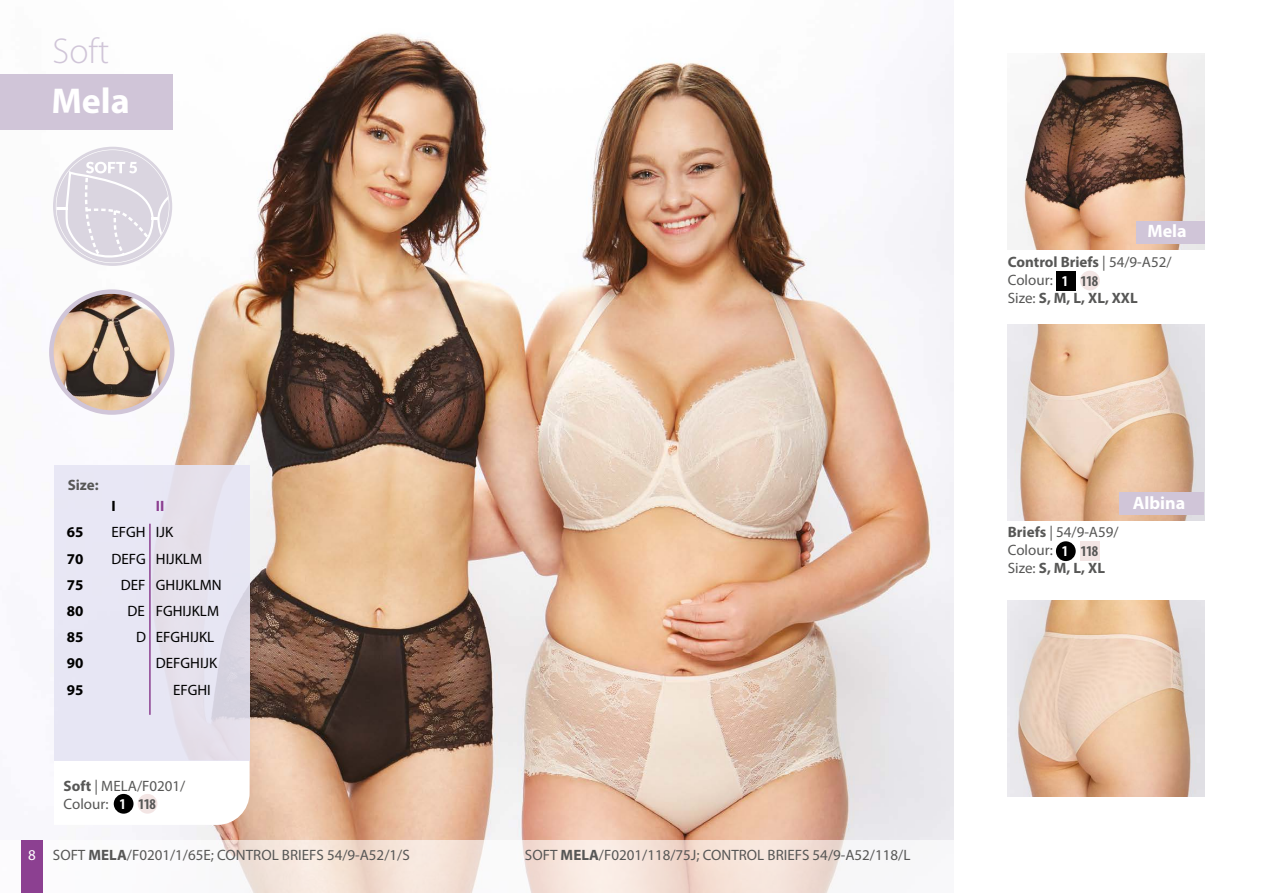
<style>
.page{position:relative;width:1263px;height:893px;background:#fff}
.page>*{position:absolute;margin:0;border:0;box-sizing:border-box;transform-origin:0 0}
.t1{font:300 36px "Myriad Pro";color:#d0c5d8}
.t2{font:700 36px "Myriad Pro";color:#fff}
.t3{font:700 18px "Myriad Pro";color:#fff}
.t4{font:15px/18px "Myriad Pro";color:#575756}
.t5{font:15px "Myriad Pro";color:#000}
.t6{font:700 15px/18px "Myriad Pro";color:#575756}
.t7{font:700 15px "Myriad Pro";color:#000}
.t8{font:700 condensed 15px "Myriad Pro";letter-spacing:-.05em;color:#575756}
.t9{font:700 15px "Myriad Pro";color:#8c4091}
.s1{font-weight:700}
.s2{color:#fff}
.s3{font-weight:400}
</style>
<div class="page">
<img style="left:21px;top:33px;width:933px;height:808px">
<div style="left:0;top:74px;width:172px;height:56px;background:#d0c5d8"></div>
<img style="left:1008px;top:53px;width:196px;height:196px">
<img style="left:1008px;top:600px;width:196px;height:197px">
<div style="left:1080px;top:271px;width:20px;height:19px;background:#f3e5e4;border-radius:50%"></div>
<div style="left:1056px;top:271px;width:20px;height:19px;background:#000"></div>
<svg style="left:222px;top:841px;width:624px;height:52px;fill:#f6e4db"></svg>
<div style="left:21px;top:841px;width:22px;height:52px;background:#8c4091"></div>
<svg style="left:56px;top:149px;width:113px;height:114px"></svg>
<svg style="left:54px;top:761px;width:196px;height:64px"></svg>
<div style="left:54px;top:466px;width:196px;height:295px;background:#e6e5f4"></div>
<hr style="left:149px;top:524px;width:2px;height:191px;background:#8c4091">
<div style="left:114px;top:794px;width:20px;height:20px;background:#000;border-radius:50%"></div>
<div style="left:138px;top:794px;width:19px;height:20px;background:#f3e5e4;border-radius:50%"></div>
<img style="left:1008px;top:325px;width:196px;height:196px">
<img style="left:51px;top:292px;width:121px;height:120px;border-radius:60px">
<div style="left:49px;top:289px;width:125px;height:126px;border:4px solid #d0c5d8;border-radius:50%"></div>
<div style="left:1056px;top:541px;width:20px;height:20px;background:#000;border-radius:50%"></div>
<div style="left:1080px;top:541px;width:20px;height:20px;background:#f3e5e4"></div>
<div style="left:1136px;top:221px;width:68px;height:22px;background:#d0c5d8"></div>
<div style="left:1119px;top:492px;width:85px;height:23px;background:#d0c5d8"></div>
<h1 class="t1" style="left:53px;top:29px;width:58px">Soft</h1>
<h1 class="t2" style="left:51px;top:78px;width:80px">Mela</h1>
<p class="t6" style="left:68px;top:476px;width:32px">Size:</p>
<p class="t7" style="left:111px;top:496px;width:6px">I</p>
<p class="t9" style="left:156px;top:496px;width:10px">II</p>
<p class="t7" style="left:67px;top:522px;width:18px">65</p>
<p class="t5" style="left:112px;top:523px;width:63px">EFGH IJK</p>
<p class="t7" style="left:67px;top:549px;width:18px">70</p>
<p class="t5" style="left:112px;top:549px;width:92px">DEFG HIJKLM</p>
<p class="t7" style="left:67px;top:575px;width:18px">75</p>
<p class="t5" style="left:121px;top:576px;width:102px">DEF GHIJKLMN</p>
<p class="t7" style="left:67px;top:601px;width:18px">80</p>
<p class="t5" style="left:128px;top:601px;width:93px">DE FGHIJKLM</p>
<p class="t7" style="left:67px;top:627px;width:18px">85</p>
<p class="t5" style="left:136px;top:628px;width:80px">D EFGHIJKL</p>
<p class="t7" style="left:67px;top:653px;width:18px">90</p>
<p class="t5" style="left:156px;top:653px;width:63px">DEFGHIJK</p>
<p class="t7" style="left:67px;top:680px;width:18px">95</p>
<p class="t5" style="left:173px;top:680px;width:39px">EFGHI</p>
<p class="t4" style="left:64px;top:777px;width:123px"><span class="s1">Soft</span> | MELA/F0201/<br>Colour:</p>
<p class="t8" style="left:120px;top:794px;width:38px"><span class="s2">1</span> 118</p>
<p class="t4" style="left:28px;top:846px;width:383px"><span class="s2">8</span> SOFT <span class="s1">MELA</span>/F0201/1/65E; CONTROL BRIEFS 54/9-A52/1/S</p>
<p class="t4" style="left:525px;top:846px;width:387px">SOFT <span class="s1">MELA</span>/F0201/118/75J; CONTROL BRIEFS 54/9-A52/118/L</p>
<p class="t3" style="left:1147px;top:220px;width:41px">Mela</p>
<p class="t6" style="left:1008px;top:252px;width:165px">Control Briefs <span class="s3">| 54/9-A52/<br>Colour:<br>Size:</span> S, M, L, XL, XXL</p>
<p class="t8" style="left:1062px;top:271px;width:38px"><span class="s2">1</span> 118</p>
<p class="t4" style="left:1008px;top:523px;width:112px"><span class="s1">Briefs</span> | 54/9-A59/<br>Colour:<br>Size: <span class="s1">S, M, L, XL</span></p>
<p class="t8" style="left:1062px;top:542px;width:38px"><span class="s2">1</span> 118</p>
<p class="t3" style="left:1133px;top:491px;width:54px">Albina</p>
</div>
